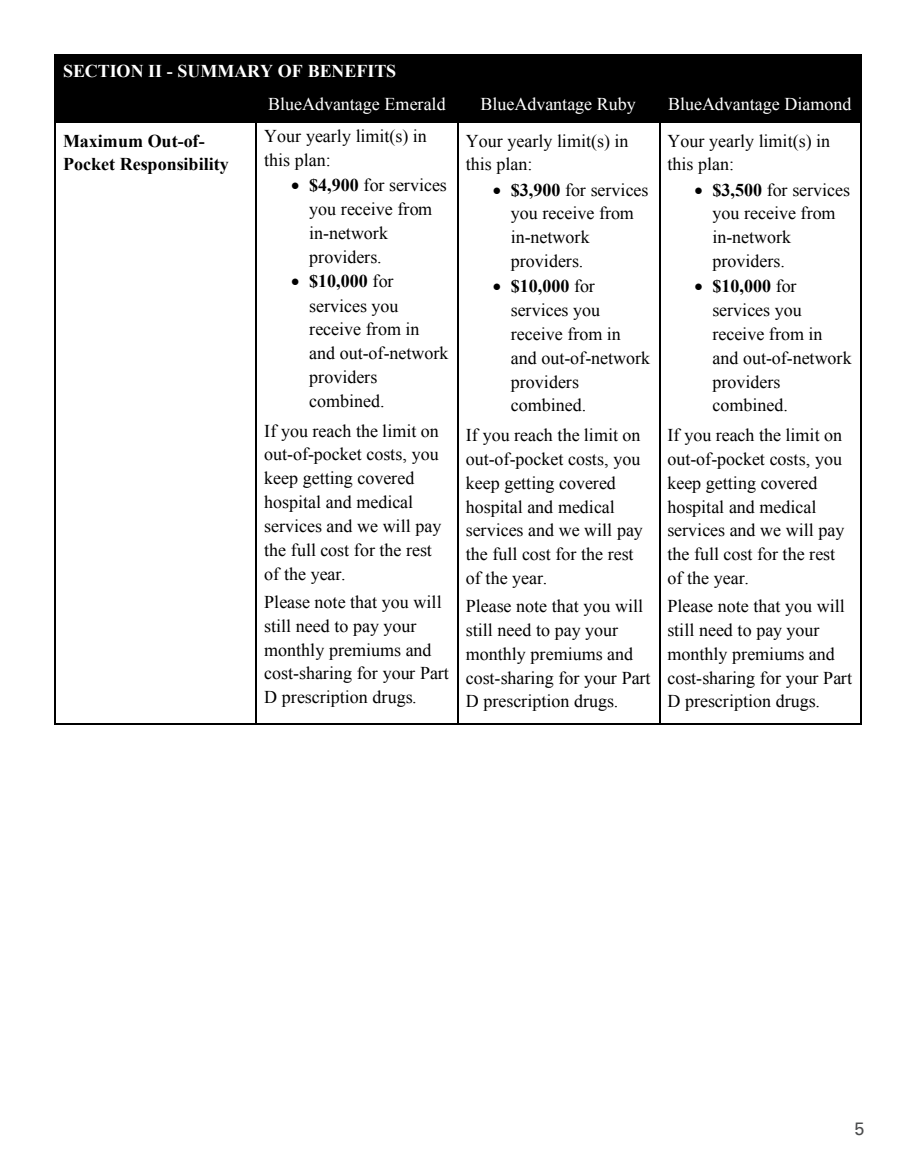
<style>
.page{position:relative;width:918px;height:1175px;background:#fff}
.page>*{position:absolute;margin:0;border:0;box-sizing:border-box;transform-origin:0 0}
.t1{font:18px/23.9px "Times New Roman";color:#000}
.t2{font:18px "Times New Roman";color:#fff}
.t3{font:700 18px/23.4px "Times New Roman";color:#000}
.t4{font:700 18px "Times New Roman";letter-spacing:-.005em;color:#fff}
.t5{font:18px "Univers LT Std";color:#4b4c4d}
.s1{font-weight:700}
</style>
<div class="page">
<div style="left:63px;top:60px;width:790px;height:24px;background:#000"></div>
<hr style="left:55px;top:54px;width:805px;height:2px;background:#000">
<hr style="left:55px;top:56px;width:805px;height:4px;background:#000">
<svg style="left:860px;top:54px;width:2px;height:6px"></svg>
<hr style="left:55px;top:84px;width:806px;height:4px;background:#000">
<hr style="left:860px;top:60px;width:2px;height:28px;background:#000">
<div style="left:55px;top:88px;width:201px;height:33px;background:#000"></div>
<div style="left:257px;top:88px;width:200px;height:33px;background:#000"></div>
<div style="left:459px;top:88px;width:200px;height:33px;background:#000"></div>
<div style="left:660px;top:88px;width:200px;height:33px;background:#000"></div>
<hr style="left:457px;top:93px;width:2px;height:28px;background:#000">
<hr style="left:860px;top:93px;width:2px;height:28px;background:#000">
<svg style="left:54px;top:54px;width:1px;height:71px"></svg>
<hr style="left:55px;top:121px;width:201px;height:1px;background:#000">
<svg style="left:256px;top:88px;width:1px;height:37px"></svg>
<hr style="left:257px;top:121px;width:200px;height:1px;background:#000">
<hr style="left:459px;top:121px;width:200px;height:1px;background:#000">
<svg style="left:659px;top:88px;width:1px;height:37px"></svg>
<hr style="left:660px;top:121px;width:200px;height:1px;background:#000">
<hr style="left:54px;top:125px;width:1px;height:598px;background:#000">
<hr style="left:55px;top:723px;width:201px;height:1px;background:#000">
<hr style="left:256px;top:125px;width:1px;height:598px;background:#000">
<hr style="left:257px;top:723px;width:200px;height:1px;background:#000">
<hr style="left:457px;top:125px;width:2px;height:598px;background:#000">
<hr style="left:459px;top:723px;width:200px;height:1px;background:#000">
<hr style="left:659px;top:125px;width:1px;height:598px;background:#000">
<hr style="left:660px;top:723px;width:200px;height:1px;background:#000">
<hr style="left:860px;top:125px;width:2px;height:598px;background:#000">
<p class="t4" style="left:63px;top:59px;width:335px">SECTION II - SUMMARY OF BENEFITS</p>
<p class="t2" style="left:268px;top:91px;width:179px">BlueAdvantage Emerald</p>
<p class="t2" style="left:481px;top:91px;width:157px">BlueAdvantage Ruby</p>
<p class="t2" style="left:668px;top:91px;width:185px">BlueAdvantage Diamond</p>
<h4 class="t3" style="left:63px;top:129px;width:167px">Maximum Out-of-<br>Pocket Responsibility</h4>
<p class="t1" style="left:264px;top:124px;width:164px">Your yearly limit(s) in this plan:</p>
<p class="t1" style="left:309px;top:173px;width:139px;text-indent:-18px">• <span class="s1">$4,900</span> for services you receive from in-network providers.</p>
<p class="t1" style="left:309px;top:269px;width:141px;text-indent:-18px">• <span class="s1">$10,000</span> for services you receive from in and out-of-network providers combined.</p>
<p class="t1" style="left:264px;top:418px;width:179px">If you reach the limit on out-of-pocket costs, you keep getting covered hospital and medical services and we will pay the full cost for the rest of the year.</p>
<p class="t1" style="left:264px;top:589px;width:186px">Please note that you will still need to pay your monthly premiums and cost-sharing for your Part<br>D prescription drugs.</p>
<p class="t1" style="left:667px;top:129px;width:164px;line-height:23.4px">Your yearly limit(s) in this plan:</p>
<p class="t1" style="left:712px;top:177px;width:139px;text-indent:-18px">• <span class="s1">$3,500</span> for services you receive from in-network providers.</p>
<p class="t1" style="left:712px;top:274px;width:141px;text-indent:-18px">• <span class="s1">$10,000</span> for services you receive from in and out-of-network providers combined.</p>
<p class="t1" style="left:667px;top:423px;width:179px">If you reach the limit on out-of-pocket costs, you keep getting covered hospital and medical services and we will pay the full cost for the rest of the year.</p>
<p class="t1" style="left:667px;top:594px;width:186px">Please note that you will still need to pay your monthly premiums and cost-sharing for your Part<br>D prescription drugs.</p>
<p class="t1" style="left:466px;top:129px;width:164px;line-height:23.4px">Your yearly limit(s) in this plan:</p>
<p class="t1" style="left:511px;top:177px;width:139px;text-indent:-18px">• <span class="s1">$3,900</span> for services you receive from in-network providers.</p>
<p class="t1" style="left:511px;top:274px;width:141px;text-indent:-18px">• <span class="s1">$10,000</span> for services you receive from in and out-of-network providers combined.</p>
<p class="t1" style="left:466px;top:423px;width:179px">If you reach the limit on out-of-pocket costs, you keep getting covered hospital and medical services and we will pay the full cost for the rest of the year.</p>
<p class="t1" style="left:466px;top:594px;width:186px">Please note that you will still need to pay your monthly premiums and cost-sharing for your Part<br>D prescription drugs.</p>
<p class="t5" style="left:855px;top:1118px;width:12px">5</p>
</div>
